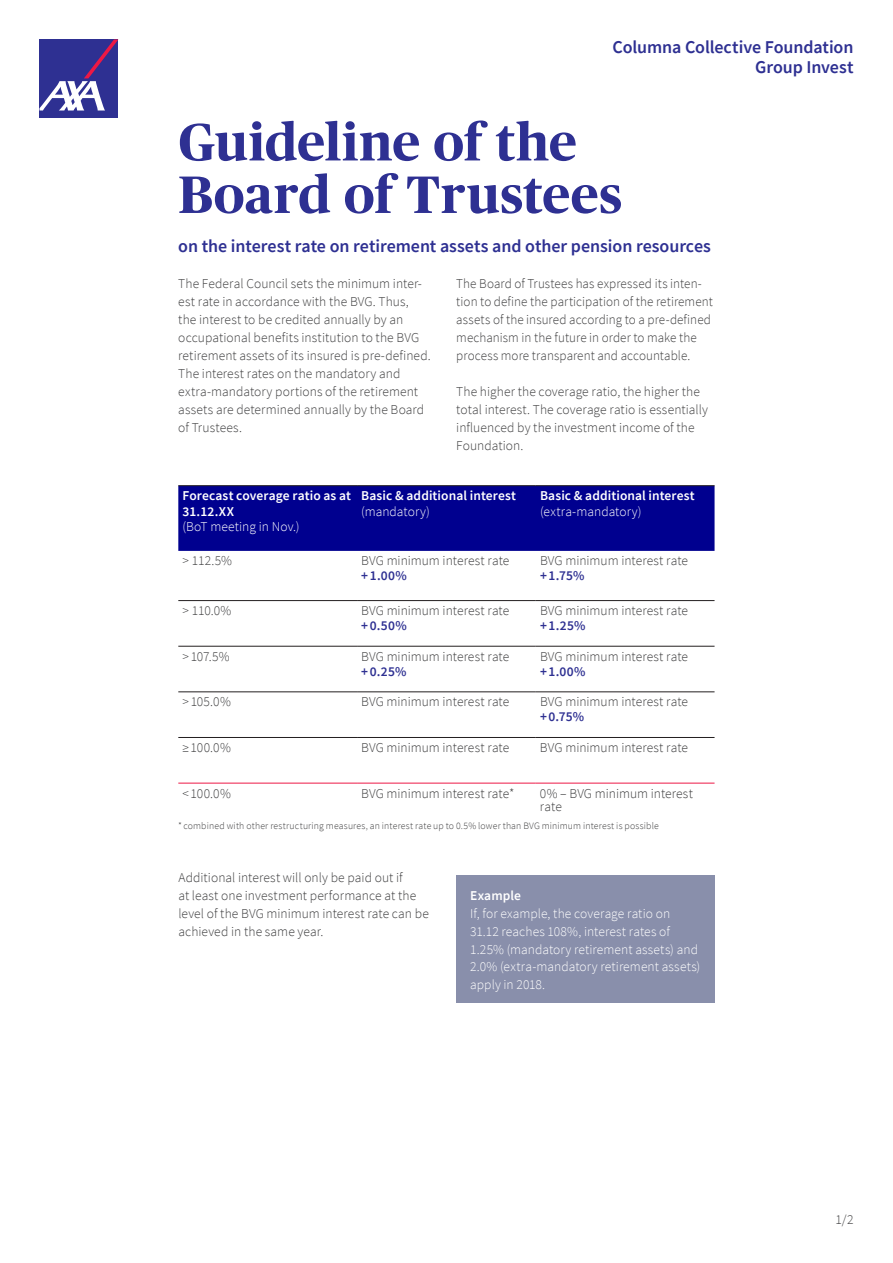
<style>
.page{position:relative;width:893px;height:1263px;background:#fff}
.page>*{position:absolute;margin:0;border:0;box-sizing:border-box;transform-origin:0 0}
.t1{font:700 52.5px/52.5px "Publico Headline";letter-spacing:.01em;color:#2e3092}
.t2{font:600 18px/19.8px "Source Sans Pro";letter-spacing:-.005em;color:#2e3092;text-align:right}
.t3{font:300 13.5px/18px "Source Sans Pro";letter-spacing:.005em;color:#3e3e3f}
.t4{font:300 13.5px/18px "Source Sans Pro";letter-spacing:.005em;color:#fff}
.t5{font:600 13.5px/15.6px "Source Sans Pro";letter-spacing:.01em;color:#fff}
.t6{font:600 13.5px "Source Sans Pro";letter-spacing:.025em;color:#2e3092}
.t7{font:300 9.75px "Source Sans Pro";letter-spacing:.015em;color:#3e3e3f}
</style>
<div class="page">
<div style="left:39px;top:39px;width:79px;height:79px;background:#2e3092"></div>
<svg style="left:39px;top:39px;width:79px;height:71px"></svg>
<div style="left:178px;top:486px;width:536px;height:65px;background:#00008f"></div>
<hr style="left:178px;top:485px;width:179px;height:1px;background:#231f20">
<hr style="left:357px;top:485px;width:179px;height:1px;background:#231f20">
<hr style="left:536px;top:485px;width:178px;height:1px;background:#231f20">
<hr style="left:178px;top:600px;width:179px;height:1px;background:#231f20">
<hr style="left:357px;top:600px;width:179px;height:1px;background:#231f20">
<hr style="left:536px;top:600px;width:178px;height:1px;background:#231f20">
<hr style="left:178px;top:646px;width:179px;height:1px;background:#231f20">
<hr style="left:357px;top:646px;width:179px;height:1px;background:#231f20">
<hr style="left:536px;top:646px;width:178px;height:1px;background:#231f20">
<hr style="left:178px;top:692px;width:179px;height:1px;background:#231f20">
<hr style="left:357px;top:692px;width:179px;height:1px;background:#231f20">
<hr style="left:536px;top:692px;width:178px;height:1px;background:#231f20">
<hr style="left:178px;top:737px;width:179px;height:1px;background:#231f20">
<hr style="left:357px;top:737px;width:179px;height:1px;background:#231f20">
<hr style="left:536px;top:737px;width:178px;height:1px;background:#231f20">
<hr style="left:178px;top:783px;width:179px;height:1px;background:#ed1845">
<hr style="left:357px;top:783px;width:179px;height:1px;background:#ed1845">
<hr style="left:536px;top:783px;width:178px;height:1px;background:#ed1845">
<div style="left:456px;top:875px;width:258px;height:128px;background:#898fab"></div>
<h2 class="t2" style="left:612px;top:37px;width:243px">Columna Collective Foundation<br>Group Invest</h2>
<h1 class="t1" style="left:178px;top:113px;width:445px">Guideline of the<br>Board of Trustees</h1>
<h2 class="t2" style="left:178px;top:236px;width:534px">on the interest rate on retirement assets and other pension resources</h2>
<p class="t3" style="left:178px;top:275px;width:254px">The Federal Council sets the minimum inter&shy;est rate in accordance with the BVG. Thus,<br>the interest to be credited annually by an occupational benefits institution to the BVG retirement assets of its insured is pre-defined.<br>The interest rates on the mandatory and extra-mandatory portions of the retirement assets are determined annually by the Board of Trustees.</p>
<p class="t3" style="left:456px;top:275px;width:258px">The Board of Trustees has expressed its inten&shy;tion to define the participation of the retirement assets of the insured according to a pre-defined mechanism in the future in order to make the process more transparent and accountable.</p>
<p class="t3" style="left:456px;top:383px;width:253px">The higher the coverage ratio, the higher the total interest. The coverage ratio is essentially influenced by the investment income of the Foundation.</p>
<p class="t5" style="left:183px;top:488px;width:170px">Forecast coverage ratio as at<br>31.12.XX</p>
<p class="t4" style="left:183px;top:518px;width:119px">(BoT meeting in Nov.)</p>
<p class="t5" style="left:361px;top:488px;width:156px">Basic &amp; additional interest</p>
<p class="t4" style="left:361px;top:502px;width:70px">(mandatory)</p>
<p class="t5" style="left:540px;top:488px;width:156px">Basic &amp; additional interest</p>
<p class="t4" style="left:540px;top:502px;width:103px">(extra-mandatory)</p>
<p class="t3" style="left:183px;top:552px;width:51px">&gt; 112.5%</p>
<p class="t3" style="left:361px;top:552px;width:150px">BVG minimum interest rate</p>
<p class="t6" style="left:361px;top:567px;width:47px">+1.00%</p>
<p class="t3" style="left:540px;top:552px;width:150px">BVG minimum interest rate</p>
<p class="t6" style="left:540px;top:567px;width:46px">+1.75%</p>
<p class="t3" style="left:183px;top:601px;width:50px">&gt; 110.0%</p>
<p class="t3" style="left:361px;top:601px;width:150px">BVG minimum interest rate</p>
<p class="t6" style="left:361px;top:617px;width:47px">+0.50%</p>
<p class="t3" style="left:540px;top:601px;width:150px">BVG minimum interest rate</p>
<p class="t6" style="left:540px;top:617px;width:47px">+1.25%</p>
<p class="t3" style="left:183px;top:647px;width:49px">&gt; 107.5%</p>
<p class="t3" style="left:361px;top:647px;width:150px">BVG minimum interest rate</p>
<p class="t6" style="left:361px;top:662px;width:47px">+0.25%</p>
<p class="t3" style="left:540px;top:647px;width:150px">BVG minimum interest rate</p>
<p class="t6" style="left:540px;top:662px;width:47px">+1.00%</p>
<p class="t3" style="left:182px;top:693px;width:50px">&gt; 105.0%</p>
<p class="t3" style="left:361px;top:693px;width:150px">BVG minimum interest rate</p>
<p class="t3" style="left:540px;top:693px;width:150px">BVG minimum interest rate</p>
<p class="t6" style="left:540px;top:708px;width:46px">+0.75%</p>
<p class="t3" style="left:182px;top:738px;width:50px">≥ 100.0%</p>
<p class="t3" style="left:361px;top:738px;width:150px">BVG minimum interest rate</p>
<p class="t3" style="left:540px;top:738px;width:150px">BVG minimum interest rate</p>
<p class="t3" style="left:182px;top:784px;width:50px">&lt; 100.0%</p>
<p class="t3" style="left:361px;top:784px;width:155px">BVG minimum interest rate*</p>
<p class="t3" style="left:540px;top:786px;width:154px;line-height:13.5px">0% – BVG minimum interest rate</p>
<p class="t7" style="left:178px;top:819px;width:482px">*combined with other restructuring measures, an interest rate up to 0.5% lower than BVG minimum interest is possible</p>
<p class="t3" style="left:178px;top:869px;width:252px">Additional interest will only be paid out if<br>at least one investment performance at the level of the BVG minimum interest rate can be achieved in the same year.</p>
<p class="t5" style="left:470px;top:887px;width:52px">Example</p>
<p class="t4" style="left:470px;top:904px;width:232px">If, for example, the coverage ratio on 31.12 reaches 108%, interest rates of 1.25% (mandatory retirement assets) and 2.0% (extra-mandatory retirement assets) apply in 2018.</p>
<p class="t3" style="left:835px;top:1210px;width:20px">1/2</p>
</div>
